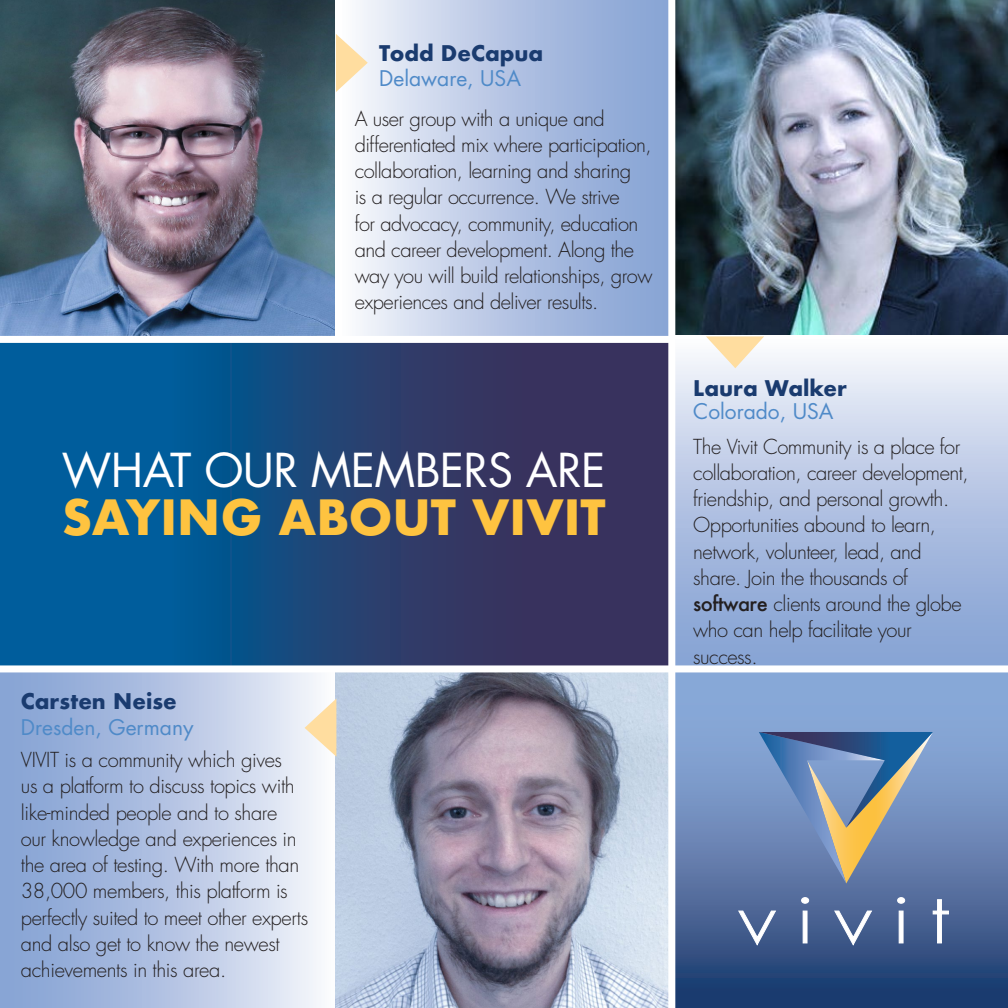
<style>
.page{position:relative;width:1008px;height:1008px;background:#fff}
.page>*{position:absolute;margin:0;border:0;box-sizing:border-box;transform-origin:0 0}
.t1{font:700 47.25px "Futura";color:#fec340}
.t2{font:45.5px "Futura";letter-spacing:-.015em;color:#fff}
.t3{font:21px/22.8px "Futura";color:#4f8ac8}
.t4{font:700 21px "Futura";color:#1a3b6f}
.t5{font:300 20.12px/26.2px "Futura";letter-spacing:-.025em;color:#231f20}
.s1{font-weight:700;color:#1a3b6f}
.s2{font-weight:500}
</style>
<div class="page">
<svg style="left:675px;top:672px;width:333px;height:336px;background:#5c7aaa"></svg>
<img style="left:0;top:0;width:335px;height:336px">
<svg style="left:0;top:343px;width:668px;height:322px;background:#1c467a"></svg>
<div style="left:0;top:672px;width:338px;height:336px;background:linear-gradient(to right,#7d9bd0,#f4f5fb)"></div>
<div style="left:336px;top:0;width:337px;height:338px;background:linear-gradient(to right,#f7f7fc,#7d9bd0)"></div>
<img style="left:336px;top:672px;width:332px;height:336px">
<img style="left:675px;top:0;width:333px;height:335px">
<div style="left:672px;top:336px;width:336px;height:329px;background:linear-gradient(to bottom,#f5f6fb,#7d9bd0)"></div>
<svg style="left:336px;top:34px;width:32px;height:58px"></svg>
<svg style="left:706px;top:336px;width:58px;height:32px"></svg>
<svg style="left:305px;top:699px;width:31px;height:58px"></svg>
<div style="left:0;top:336px;width:673px;height:7px;background:#fff"></div>
<div style="left:668px;top:0;width:7px;height:1008px;background:#fff"></div>
<svg style="left:759px;top:732px;width:174px;height:151px;background:#768aa8"></svg>
<svg style="left:738px;top:911px;width:38px;height:35px"></svg>
<svg style="left:801px;top:897px;width:8px;height:46px"></svg>
<svg style="left:834px;top:911px;width:38px;height:35px"></svg>
<svg style="left:897px;top:897px;width:8px;height:46px"></svg>
<svg style="left:933px;top:899px;width:16px;height:44px"></svg>
<p class="t4" style="left:379px;top:38px;width:166px">Todd DeCapua</p>
<p class="t3" style="left:379px;top:67px;width:143px">Delaware, USA</p>
<p class="t5" style="left:355px;top:105px;width:299px">A user group with a unique and differentiated mix where participation, collaboration, learning and sharing<br>is a regular occurrence. We strive<br>for advocacy, community, education and career development. Along the way you will build relationships, grow experiences and deliver results.</p>
<p class="t2" style="left:62px;top:439px;width:545px">WHAT OUR MEMBERS ARE</p>
<p class="t1" style="left:62px;top:483px;width:545px">SAYING ABOUT VIVIT</p>
<p class="t4" style="left:21px;top:686px;width:157px">Carsten Neise</p>
<p class="t3" style="left:21px;top:715px;width:174px">Dresden, Germany</p>
<p class="t5" style="left:21px;top:747px;width:289px">VIVIT is a community which gives<br>us a platform to discuss topics with like-minded people and to share<br>our knowledge and experiences in the area of testing. With more than<br>38,000 members, this platform is perfectly suited to meet other experts and also get to know the newest achievements in this area.</p>
<p class="t3" style="left:693px;top:377px;width:155px"><span class="s1">Laura Walker<br></span>Colorado, USA</p>
<p class="t5" style="left:693px;top:433px;width:277px">The Vivit Community is a place for collaboration, career development, friendship, and personal growth.<br>Opportunities abound to learn, network, volunteer, lead, and share. Join the thousands of <span class="s2">software</span> clients around the globe who can help facilitate your success.</p>
</div>
